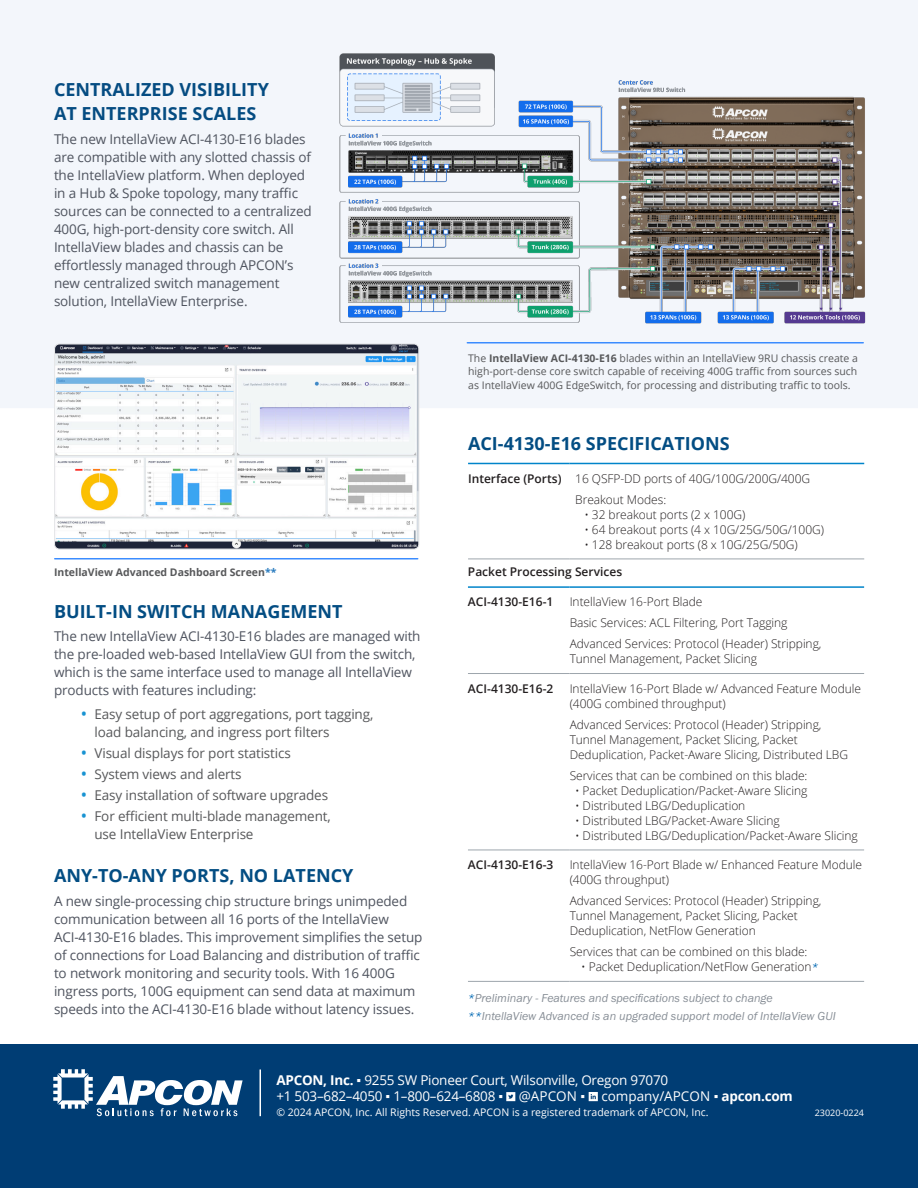
<style>
.page{position:relative;width:918px;height:1188px;background:#fff}
.page>*{position:absolute;margin:0;border:0;box-sizing:border-box;transform-origin:0 0}
.t1{font:700 18px "Open Sans";color:#034d83}
.t2{font:700 18px/24px "Open Sans";color:#054c82}
.t3{font:13.5px/18px "Open Sans";letter-spacing:-.01em;color:#4f545f}
.t4{font:13.5px/18px "Open Sans";letter-spacing:-.01em;color:#57585a}
.t5{font:13.5px "Open Sans";letter-spacing:-.02em;color:#fff}
.t6{font:300 12px/15px "Open Sans";letter-spacing:-.005em;color:#231f20}
.t7{font:12px "Franklin Gothic URW Boo Ita";color:#878e96}
.t8{font:600 12px "Open Sans";color:#231f20}
.Picture_text{font:10.5px/13.5px "Open Sans";color:#57585a;text-align:justify}
.t9{font:10.5px "Open Sans";color:#fff}
.Picture_text-2{font:700 10.5px "Open Sans";color:#57585a}
.t10{font:9px "Open Sans";color:#fff}
.s1{color:#277abe}
.s2{font-weight:600;font-size:15px;color:#1893d2}
.s3{font-weight:700}
.s4{font-family:"Franklin Gothic URW Boo Ita";font-weight:400;color:#0168b3}
.s5{color:#0168b3}
.s6{font-family:"Arial"}
</style>
<div class="page">
<hr style="left:468px;top:559px;width:101px;height:1px;background:#9da5ac">
<hr style="left:569px;top:559px;width:295px;height:1px;background:#9da5ac">
<hr style="left:468px;top:463px;width:101px;height:1px;background:#0084ca">
<hr style="left:569px;top:463px;width:295px;height:1px;background:#0084ca">
<hr style="left:468px;top:673px;width:102px;height:1px;background:#9da5ac">
<hr style="left:570px;top:673px;width:294px;height:1px;background:#9da5ac">
<hr style="left:468px;top:850px;width:102px;height:1px;background:#9da5ac">
<hr style="left:570px;top:850px;width:294px;height:1px;background:#9da5ac">
<hr style="left:468px;top:981px;width:102px;height:1px;background:#9da5ac">
<hr style="left:570px;top:981px;width:294px;height:1px;background:#9da5ac">
<hr style="left:468px;top:586px;width:102px;height:2px;background:#0084ca">
<hr style="left:570px;top:586px;width:294px;height:2px;background:#0084ca">
<div style="left:0;top:1044px;width:918px;height:144px;background:#003d74"></div>
<svg style="left:53px;top:1069px;width:190px;height:47px"></svg>
<hr style="left:260px;top:1069px;width:1px;height:47px;background:#fff">
<svg style="left:506px;top:1092px;width:9px;height:9px"></svg>
<svg style="left:589px;top:1092px;width:9px;height:9px"></svg>
<div style="left:0;top:0;width:918px;height:408px;background:#f3f6fb"></div>
<hr style="left:467px;top:342px;width:396px;height:2px;background:#3b8cff">
<hr style="left:55px;top:558px;width:363px;height:2px;background:#3b8cff">
<img style="left:56px;top:344px;width:363px;height:204px">
<div style="left:54px;top:343px;width:365px;height:207px;border:1px solid #e6e7e9;border-radius:5px"></div>
<img style="left:324px;top:48px;width:562px;height:284px">
<p class="t2" style="left:54px;top:77px;width:216px">CENTRALIZED VISIBILITY<br>AT ENTERPRISE SCALES</p>
<p class="t3" style="left:54px;top:130px;width:259px">The new IntellaView ACI-4130-E16 blades are compatible with any slotted chassis of the IntellaView platform. When deployed in a Hub &amp; Spoke topology, many traffic sources can be connected to a centralized 400G, high-port-density core switch. All IntellaView blades and chassis can be effortlessly managed through APCON’s new centralized switch management solution, IntellaView Enterprise.</p>
<p class="Picture_text-2" style="left:54px;top:565px;width:224px">IntellaView Advanced Dashboard Screen<span class="s1">**</span></p>
<p class="t1" style="left:54px;top:599px;width:290px">BUILT-IN SWITCH MANAGEMENT</p>
<p class="t3" style="left:54px;top:627px;width:368px">The new IntellaView ACI-4130-E16 blades are managed with the pre-loaded web-based IntellaView GUI from the switch, which is the same interface used to manage all IntellaView products with features including:</p>
<p class="t4" style="left:94px;top:705px;width:280px;text-indent:-14px"><span class="s2">•</span> Easy setup of port aggregations, port tagging, load balancing, and ingress port filters</p>
<p class="t4" style="left:81px;top:744px;width:211px"><span class="s2">•</span> Visual displays for port statistics</p>
<p class="t4" style="left:81px;top:765px;width:162px"><span class="s2">•</span> System views and alerts</p>
<p class="t4" style="left:81px;top:786px;width:249px"><span class="s2">•</span> Easy installation of software upgrades</p>
<p class="t4" style="left:94px;top:807px;width:238px;text-indent:-14px"><span class="s2">•</span> For efficient multi-blade management, use IntellaView Enterprise</p>
<p class="t1" style="left:54px;top:863px;width:301px">ANY-TO-ANY PORTS, NO LATENCY</p>
<p class="t3" style="left:54px;top:892px;width:370px">A new single-processing chip structure brings unimpeded communication between all 16 ports of the IntellaView ACI-4130-E16 blades. This improvement simplifies the setup of connections for Load Balancing and distribution of traffic to network monitoring and security tools. With 16 400G ingress ports, 100G equipment can send data at maximum speeds into the ACI-4130-E16 blade without latency issues.</p>
<p class="Picture_text" style="left:468px;top:351px;width:391px">The <span class="s3">IntellaView ACI-4130-E16</span> blades within an IntellaView 9RU chassis create a high-port-dense core switch capable of receiving 400G traffic from sources such as IntellaView 400G EdgeSwitch, for processing and distributing traffic to tools.</p>
<p class="t1" style="left:468px;top:431px;width:263px">ACI-4130-E16 SPECIFICATIONS</p>
<p class="t8" style="left:468px;top:470px;width:95px">Interface (Ports)</p>
<p class="t6" style="left:575px;top:471px;width:236px">16 QSFP-DD ports of 40G/100G/200G/400G</p>
<p class="t6" style="left:575px;top:492px;width:92px">Breakout Modes:</p>
<p class="t6" style="left:584px;top:507px;width:162px">• 32 breakout ports (2 x 100G)</p>
<p class="t6" style="left:584px;top:522px;width:241px">• 64 breakout ports (4 x 10G/25G/50G/100G)</p>
<p class="t6" style="left:584px;top:537px;width:215px">• 128 breakout ports (8 x 10G/25G/50G)</p>
<p class="t8" style="left:468px;top:563px;width:156px">Packet Processing Services</p>
<p class="t8" style="left:468px;top:594px;width:87px">ACI-4130-E16-1</p>
<p class="t6" style="left:570px;top:594px;width:134px">IntellaView 16-Port Blade</p>
<p class="t6" style="left:570px;top:615px;width:219px">Basic Services: ACL Filtering, Port Tagging</p>
<p class="t6" style="left:570px;top:636px;width:253px">Advanced Services: Protocol (Header) Stripping,<br>Tunnel Management, Packet Slicing</p>
<p class="t8" style="left:468px;top:680px;width:87px">ACI-4130-E16-2</p>
<p class="t6" style="left:570px;top:681px;width:293px">IntellaView 16-Port Blade w/ Advanced Feature Module (400G combined throughput)</p>
<p class="t6" style="left:570px;top:717px;width:280px">Advanced Services: Protocol (Header) Stripping,<br>Tunnel Management, Packet Slicing, Packet<br>Deduplication, Packet-Aware Slicing, Distributed LBG</p>
<p class="t6" style="left:570px;top:768px;width:239px">Services that can be combined on this blade:</p>
<p class="t6" style="left:575px;top:783px;width:234px">• Packet Deduplication/Packet-Aware Slicing</p>
<p class="t6" style="left:575px;top:798px;width:172px">• Distributed LBG/Deduplication</p>
<p class="t6" style="left:575px;top:813px;width:206px">• Distributed LBG/Packet-Aware Slicing</p>
<p class="t6" style="left:575px;top:828px;width:284px">• Distributed LBG/Deduplication/Packet-Aware Slicing</p>
<p class="t8" style="left:468px;top:857px;width:87px">ACI-4130-E16-3</p>
<p class="t6" style="left:570px;top:857px;width:294px">IntellaView 16-Port Blade w/ Enhanced Feature Module (400G throughput)</p>
<p class="t6" style="left:570px;top:893px;width:253px">Advanced Services: Protocol (Header) Stripping,<br>Tunnel Management, Packet Slicing, Packet<br>Deduplication, NetFlow Generation</p>
<p class="t6" style="left:570px;top:944px;width:239px">Services that can be combined on this blade:</p>
<p class="t6" style="left:581px;top:959px;width:239px">• Packet Deduplication/NetFlow Generation<span class="s4">*</span></p>
<p class="t7" style="left:468px;top:990px;width:306px"><span class="s5">*</span>Preliminary - Features and specifications subject to change</p>
<p class="t7" style="left:468px;top:1008px;width:369px"><span class="s5">**</span>IntellaView Advanced is an upgraded support model of IntellaView GUI</p>
<p class="t5" style="left:276px;top:1071px;width:393px"><span class="s3">APCON, Inc.</span> <span class="s6">▪</span> 9255 SW Pioneer Court, Wilsonville, Oregon 97070</p>
<p class="t5" style="left:276px;top:1087px;width:518px">+1 503–682–4050 <span class="s6">▪</span> 1–800–624–6808 <span class="s6">▪</span> @APCON <span class="s6">▪</span> company/APCON <span class="s6">▪</span> <span class="s3">apcon.com</span></p>
<p class="t9" style="left:276px;top:1105px;width:434px">© 2024 APCON, Inc. All Rights Reserved. APCON is a registered trademark of APCON, Inc.</p>
<p class="t10" style="left:815px;top:1107px;width:51px">23020-0224</p>
</div>
